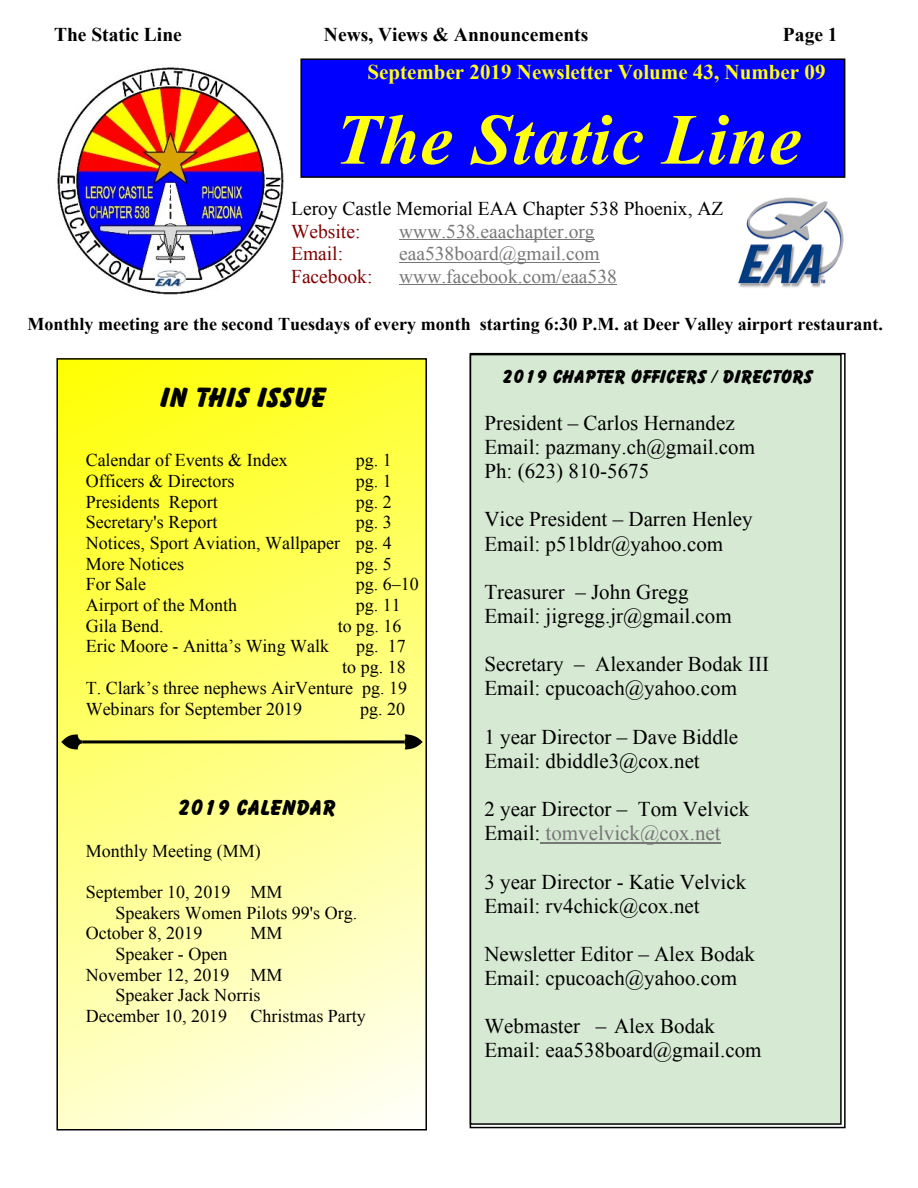
<style>
.page{position:relative;width:918px;height:1188px;background:#fff}
.page>*{position:absolute;margin:0;border:0;box-sizing:border-box;transform-origin:0 0}
.t1{font:italic 700 72px "Times New Roman";letter-spacing:.01em;color:#ffff12}
.t2{font:27px "Balloonist SF Bold";color:#000}
.t3{font:21px/24.2px "Times New Roman";color:#000}
.t4{font:700 21px "Times New Roman";color:#ffff12}
.t5{font:21px "Balloonist SF Bold";color:#000}
.t6{font:19.5px "Times New Roman";color:#777}
.t7{font:700 19.5px "Times New Roman";color:#000}
.t8{font:19.5px "Times New Roman";color:#000}
.t9{font:19.5px "Times New Roman";color:#800000}
.t10{font:18px/20.7px "Times New Roman";color:#000;text-align:justify}
.t11{font:700 18px "Times New Roman";color:#000}
.t12{font:18px "Balloonist SF Bold";color:#000}
.s1{color:#777}
</style>
<div class="page">
<div style="left:300px;top:58px;width:545px;height:120px;background:#00f;border:2px solid #000"></div>
<img style="left:738px;top:197px;width:106px;height:91px">
<img style="left:57px;top:67px;width:227px;height:228px">
<hr style="left:399px;top:239px;width:196px;height:1px;background:#777">
<hr style="left:399px;top:262px;width:201px;height:1px;background:#777">
<hr style="left:399px;top:284px;width:218px;height:1px;background:#777">
<svg style="left:59px;top:361px;width:365px;height:767px;background:#fefe7e"></svg>
<div style="left:56px;top:358px;width:371px;height:773px;border:2px solid #000"></div>
<hr style="left:82px;top:740px;width:323px;height:3px;background:#000">
<svg style="left:61px;top:734px;width:21px;height:15px"></svg>
<svg style="left:405px;top:734px;width:18px;height:15px"></svg>
<div style="left:470px;top:354px;width:372px;height:771px;background:#d6e9d3;border:2px solid #000"></div>
<hr style="left:540px;top:842px;width:181px;height:1px;background:#777">
<p class="t7" style="left:54px;top:28px;width:129px">The Static Line</p>
<p class="t7" style="left:324px;top:28px;width:266px">News, Views &amp; Announcements</p>
<p class="t7" style="left:783px;top:28px;width:56px">Page 1</p>
<p class="t4" style="left:368px;top:65px;width:460px">September 2019 Newsletter Volume 43, Number 09</p>
<h1 class="t1" style="left:335px;top:115px;width:468px">The Static Line</h1>
<p class="t8" style="left:291px;top:202px;width:434px">Leroy Castle Memorial EAA Chapter 538 Phoenix, AZ</p>
<p class="t9" style="left:291px;top:224px;width:71px">Website:</p>
<p class="t6" style="left:399px;top:224px;width:197px">www.538.eaachapter.org</p>
<p class="t9" style="left:291px;top:247px;width:53px">Email:</p>
<p class="t6" style="left:399px;top:247px;width:202px">eaa538board@gmail.com</p>
<p class="t9" style="left:291px;top:269px;width:83px">Facebook:</p>
<p class="t6" style="left:399px;top:269px;width:219px">www.facebook.com/eaa538</p>
<p class="t11" style="left:27px;top:317px;width:857px">Monthly meeting are the second Tuesdays of every month starting 6:30 P.M. at Deer Valley airport restaurant.</p>
<p class="t2" style="left:158px;top:386px;width:167px">IN THIS ISSUE</p>
<p class="t10" style="left:86px;top:452px;width:204px">Calendar of Events &amp; Index</p>
<p class="t10" style="left:356px;top:452px;width:38px">pg. 1</p>
<p class="t10" style="left:86px;top:472px;width:150px">Officers &amp; Directors</p>
<p class="t10" style="left:356px;top:472px;width:38px">pg. 1</p>
<p class="t10" style="left:86px;top:493px;width:134px">Presidents Report</p>
<p class="t10" style="left:356px;top:493px;width:38px">pg. 2</p>
<p class="t10" style="left:86px;top:514px;width:133px">Secretary's Report</p>
<p class="t10" style="left:86px;top:514px;width:308px;text-indent:270px">pg. 3<br>Notices, Sport Aviation, Wallpaper pg. 4<br>More Notices</p>
<p class="t10" style="left:356px;top:555px;width:38px">pg. 5</p>
<p class="t10" style="left:86px;top:576px;width:62px">For Sale</p>
<p class="t10" style="left:356px;top:576px;width:65px">pg. 6–10</p>
<p class="t10" style="left:86px;top:596px;width:153px">Airport of the Month</p>
<p class="t10" style="left:356px;top:596px;width:47px">pg. 11</p>
<p class="t10" style="left:86px;top:617px;width:79px">Gila Bend.</p>
<p class="t10" style="left:338px;top:617px;width:65px">to pg. 16</p>
<p class="t10" style="left:86px;top:638px;width:245px">Eric Moore - Anitta’s Wing Walk</p>
<p class="t10" style="left:356px;top:638px;width:51px">pg. 17</p>
<p class="t10" style="left:342px;top:659px;width:65px">to pg. 18</p>
<p class="t10" style="left:86px;top:679px;width:323px">T. Clark’s three nephews AirVenture pg. 19</p>
<p class="t10" style="left:86px;top:700px;width:218px">Webinars for September 2019</p>
<p class="t10" style="left:360px;top:700px;width:47px">pg. 20</p>
<p class="t5" style="left:175px;top:799px;width:160px">2019 CALENDAR</p>
<p class="t10" style="left:86px;top:842px;width:176px">Monthly Meeting (MM)</p>
<p class="t10" style="left:86px;top:883px;width:198px">September 10, 2019 MM</p>
<p class="t10" style="left:115px;top:904px;width:243px">Speakers Women Pilots 99's Org.</p>
<p class="t10" style="left:86px;top:925px;width:118px">October 8, 2019</p>
<p class="t10" style="left:250px;top:925px;width:33px">MM</p>
<p class="t10" style="left:115px;top:945px;width:114px">Speaker - Open</p>
<p class="t10" style="left:86px;top:966px;width:198px">November 12, 2019 MM</p>
<p class="t10" style="left:115px;top:987px;width:147px">Speaker Jack Norris</p>
<p class="t10" style="left:86px;top:1007px;width:143px">December 10, 2019</p>
<p class="t10" style="left:250px;top:1007px;width:117px">Christmas Party</p>
<p class="t12" style="left:500px;top:369px;width:312px">2019 CHAPTER OFFICERS / DIRECTORS</p>
<p class="t3" style="left:484px;top:413px;width:272px">President – Carlos Hernandez<br>Email: pazmany.ch@gmail.com<br>Ph: (623) 810-5675</p>
<p class="t3" style="left:484px;top:509px;width:270px">Vice President – Darren Henley<br>Email: p51bldr@yahoo.com</p>
<p class="t3" style="left:484px;top:582px;width:249px">Treasurer – John Gregg<br>Email: jigregg.jr@gmail.com</p>
<p class="t3" style="left:484px;top:654px;width:286px">Secretary – Alexander Bodak III<br>Email: cpucoach@yahoo.com</p>
<p class="t3" style="left:484px;top:727px;width:255px">1 year Director – Dave Biddle<br>Email: dbiddle3@cox.net</p>
<p class="t3" style="left:484px;top:799px;width:266px">2 year Director – Tom Velvick<br>Email: <span class="s1">tomvelvick@cox.net</span></p>
<p class="t3" style="left:484px;top:871px;width:263px">3 year Director - Katie Velvick<br>Email: rv4chick@cox.net</p>
<p class="t3" style="left:484px;top:944px;width:272px">Newsletter Editor – Alex Bodak<br>Email: cpucoach@yahoo.com</p>
<p class="t3" style="left:484px;top:1016px;width:279px">Webmaster – Alex Bodak<br>Email: eaa538board@gmail.com</p>
</div>
